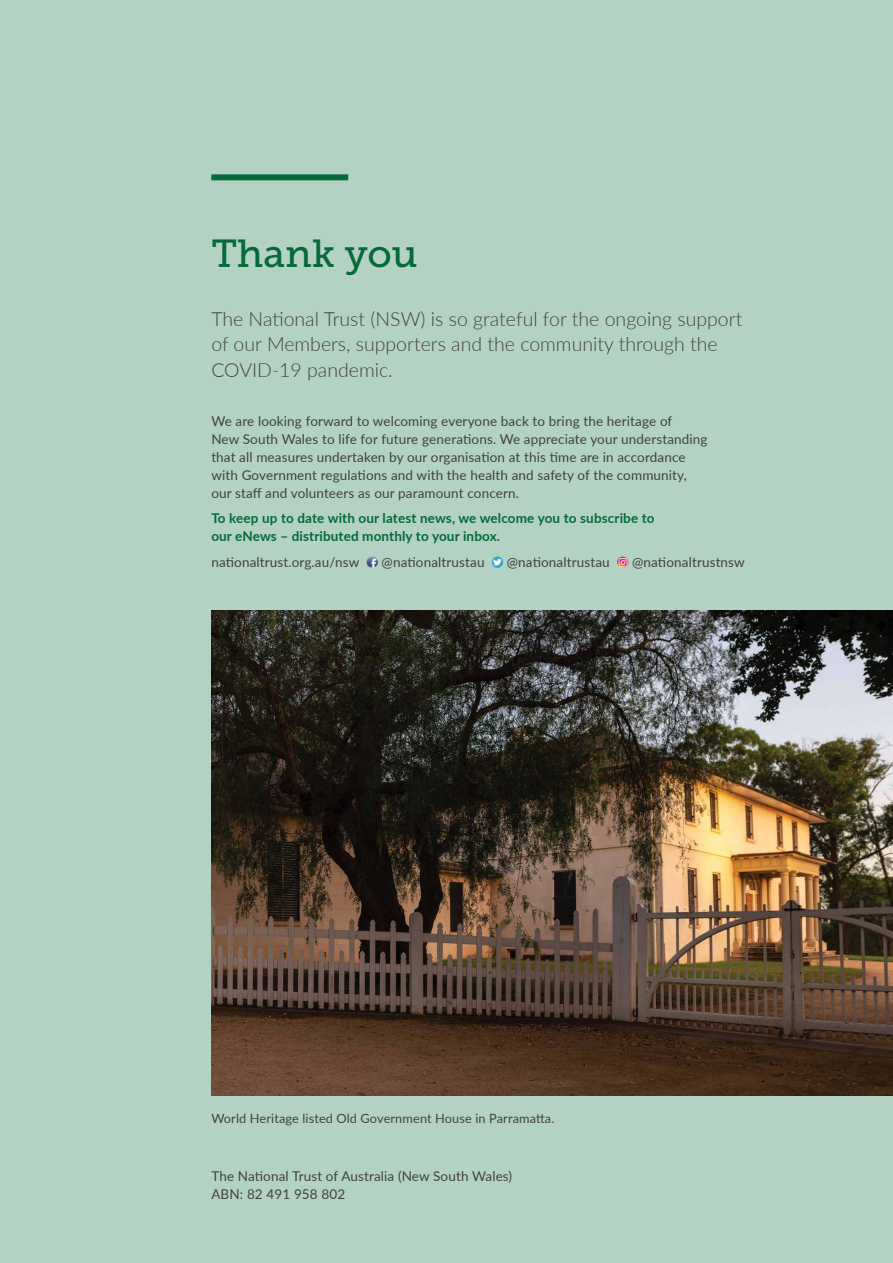
<style>
.page{position:relative;width:893px;height:1263px;background:#b4d2c4}
.page>*{position:absolute;margin:0;border:0;box-sizing:border-box;transform-origin:0 0}
.t1{font:39px "Museo Slab 500";color:#046a3a}
.t2{font:300 19.5px/25.5px "Lato";color:#414042}
.t3{font:13.5px/18px "Lato";letter-spacing:.01em;color:#414042}
.t4{font:700 13.5px/18px "Lato";letter-spacing:.01em;color:#046a3a}
.t5{font:12.75px "Lato";letter-spacing:.01em;color:#414042}
</style>
<div class="page">
<svg style="left:367px;top:557px;width:11px;height:11px"></svg>
<svg style="left:492px;top:557px;width:11px;height:11px"></svg>
<svg style="left:617px;top:557px;width:11px;height:11px"></svg>
<div style="left:211px;top:174px;width:137px;height:6px;background:#046a3a"></div>
<img style="left:211px;top:610px;width:682px;height:485px">
<h1 class="t1" style="left:211px;top:232px;width:208px">Thank you</h1>
<h2 class="t2" style="left:211px;top:305px;width:532px">The National Trust (NSW) is so grateful for the ongoing support of our Members, supporters and the community through the<br>COVID-19 pandemic.</h2>
<p class="t3" style="left:211px;top:411px;width:498px">We are looking forward to welcoming everyone back to bring the heritage of<br>New South Wales to life for future generations. We appreciate your understanding that all measures undertaken by our organisation at this time are in accordance with Government regulations and with the health and safety of the community, our staff and volunteers as our paramount concern.</p>
<p class="t4" style="left:211px;top:509px;width:445px">To keep up to date with our latest news, we welcome you to subscribe to our eNews – distributed monthly to your inbox.</p>
<p class="t3" style="left:211px;top:552px;width:150px">nationaltrust.org.au/nsw</p>
<p class="t3" style="left:382px;top:552px;width:104px">@nationaltrustau</p>
<p class="t3" style="left:507px;top:552px;width:104px">@nationaltrustau</p>
<p class="t3" style="left:632px;top:552px;width:114px">@nationaltrustnsw</p>
<p class="t5" style="left:211px;top:1109px;width:345px">World Heritage listed Old Government House in Parramatta.</p>
<p class="t3" style="left:211px;top:1167px;width:302px">The National Trust of Australia (New South Wales)<br>ABN: 82 491 958 802</p>
</div>
